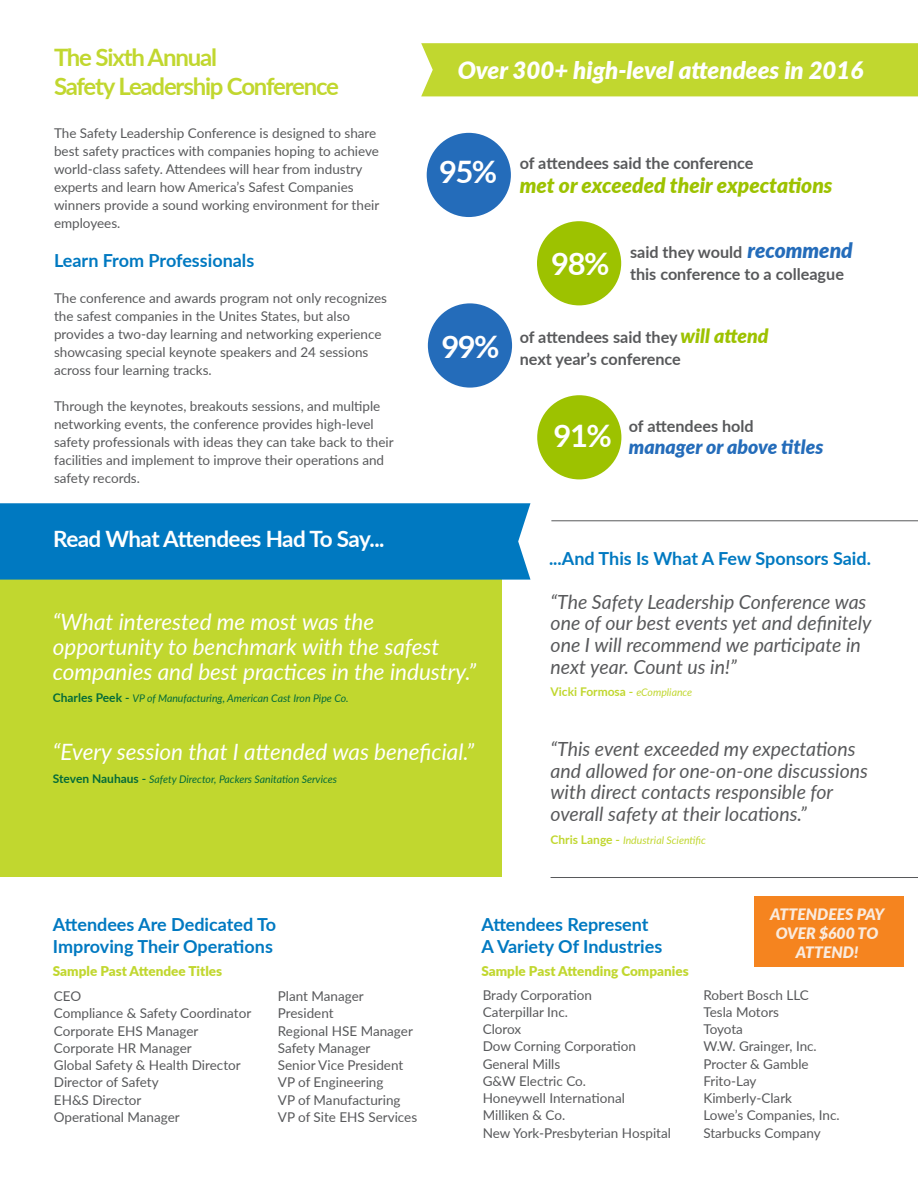
<style>
.page{position:relative;width:918px;height:1188px;background:#fff}
.page>*{position:absolute;margin:0;border:0;box-sizing:border-box;transform-origin:0 0}
.t1{font:700 31.05px "Lato";letter-spacing:-.05em;color:#fff}
.t2{font:700 24px/28.8px "Lato";letter-spacing:-.05em;color:#c1d72f}
.t3{font:italic 900 24px "Lato";color:#fff}
.t4{font:italic 22.5px/24.8px "Lato";color:#fff}
.t5{font:700 22.5px "Lato";letter-spacing:-.025em;color:#fff}
.t6{font:italic 900 21px "Lato";color:#9dc200}
.t7{font:italic 19.5px/21.8px "Lato";color:#58595b}
.t8{font:italic 900 19.5px "Lato";color:#246cba}
.t9{font:700 18px/21.6px "Lato";color:#0079c1}
.t10{font:700 16.2px/22.5px "Lato";color:#58595b}
.t11{font:italic 900 15.75px/18.9px "Lato";color:#faebde;text-align:center}
.t12{font:13.5px/17.2px "Lato";color:#58595b}
.t13{font:900 13.5px "Lato";color:#c1d72f}
.t14{font:700 12px "Lato";color:#c1d72f}
.t15{font:italic 10.5px "Lato";color:#046b38}
.t16{font:italic 10.5px "Lato";color:#c1d72f}
.s1{font-weight:900;font-style:italic;font-size:21px;color:#246cba}
.s2{font-weight:900;font-style:italic;font-size:19.5px;color:#9dc200}
.s3{font-weight:700;font-style:normal;font-size:12px}
.s4{font-weight:400;font-style:italic;font-size:10.5px}
</style>
<div class="page">
<div style="left:0;top:571px;width:501px;height:306px;background:#c1d72f"></div>
<div style="left:421px;top:43px;width:497px;height:53px;background:#c1d72f"></div>
<div style="left:427px;top:133px;width:84px;height:84px;background:#246cba;border-radius:50%"></div>
<div style="left:537px;top:221px;width:84px;height:84px;background:#9dc200;border-radius:50%"></div>
<div style="left:428px;top:303px;width:84px;height:85px;background:#246cba;border-radius:50%"></div>
<div style="left:537px;top:395px;width:84px;height:84px;background:#9dc200;border-radius:50%"></div>
<div style="left:0;top:503px;width:530px;height:77px;background:#0079c1"></div>
<hr style="left:551px;top:877px;width:367px;height:1px;background:#58595b">
<hr style="left:551px;top:521px;width:367px;height:1px;background:#58595b">
<div style="left:754px;top:897px;width:150px;height:70px;background:#f5841f"></div>
<h2 class="t2" style="left:54px;top:42px;width:287px">The Sixth Annual<br>Safety Leadership Conference</h2>
<p class="t12" style="left:54px;top:123px;width:327px;line-height:18px">The Safety Leadership Conference is designed to share best safety practices with companies hoping to achieve world-class safety. Attendees will hear from industry experts and learn how America’s Safest Companies winners provide a sound working environment for their employees.</p>
<h3 class="t9" style="left:54px;top:249px;width:202px">Learn From Professionals</h3>
<p class="t12" style="left:54px;top:289px;width:335px;line-height:18px">The conference and awards program not only recognizes the safest companies in the Unites States, but also provides a two-day learning and networking experience showcasing special keynote speakers and 24 sessions across four learning tracks.</p>
<p class="t12" style="left:54px;top:397px;width:341px;line-height:18px">Through the keynotes, breakouts sessions, and multiple networking events, the conference provides high-level safety professionals with ideas they can take back to their facilities and implement to improve their operations and safety records.</p>
<h3 class="t5" style="left:53px;top:523px;width:333px">Read What Attendees Had To Say...</h3>
<h2 class="t3" style="left:458px;top:52px;width:407px">Over 300+ high-level attendees in 2016</h2>
<h1 class="t1" style="left:439px;top:149px;width:60px">95%</h1>
<h1 class="t1" style="left:441px;top:324px;width:60px">99%</h1>
<p class="t10" style="left:520px;top:151px;width:235px">of attendees said the conference</p>
<h3 class="t6" style="left:520px;top:169px;width:314px">met or exceeded their expectations</h3>
<h1 class="t1" style="left:551px;top:241px;width:60px">98%</h1>
<p class="t10" style="left:630px;top:240px;width:224px">said they would <span class="s1">recommend </span>this conference to a colleague</p>
<p class="t10" style="left:520px;top:325px;width:250px">of attendees said they <span class="s2">will attend </span>next year’s conference</p>
<h1 class="t1" style="left:554px;top:413px;width:60px">91%</h1>
<p class="t10" style="left:629px;top:414px;width:126px">of attendees hold</p>
<h3 class="t8" style="left:629px;top:432px;width:196px">manager or above titles</h3>
<h3 class="t9" style="left:549px;top:547px;width:323px">...And This Is What A Few Sponsors Said.</h3>
<h3 class="t4" style="left:53px;top:609px;width:425px">“What interested me most was the opportunity to benchmark with the safest companies and best practices in the industry.”</h3>
<p class="t15" style="left:53px;top:691px;width:297px"><span class="s3">Charles Peek -</span> VP of Manufacturing, American Cast Iron Pipe Co.</p>
<h3 class="t4" style="left:53px;top:739px;width:423px">“Every session that I attended was beneficial.”</h3>
<p class="t15" style="left:53px;top:771px;width:286px"><span class="s3">Steven Nauhaus -</span> Safety Director, Packers Sanitation Services</p>
<h3 class="t7" style="left:551px;top:590px;width:323px">“The Safety Leadership Conference was one of our best events yet and definitely one I will recommend we participate in next year. Count us in!”</h3>
<p class="t14" style="left:551px;top:683px;width:143px">Vicki Formosa - <span class="s4">eCompliance</span></p>
<h3 class="t7" style="left:551px;top:737px;width:319px">“This event exceeded my expectations and allowed for one-on-one discussions with direct contacts responsible for overall safety at their locations.”</h3>
<p class="t16" style="left:551px;top:832px;width:157px"><span class="s3">Chris Lange -</span> Industrial Scientific</p>
<h3 class="t9" style="left:53px;top:913px;width:225px">Attendees Are Dedicated To<br>Improving Their Operations</h3>
<p class="t13" style="left:53px;top:960px;width:171px">Sample Past Attendee Titles</p>
<p class="t12" style="left:54px;top:987px;width:199px">CEO<br>Compliance &amp; Safety Coordinator<br>Corporate EHS Manager<br>Corporate HR Manager<br>Global Safety &amp; Health Director<br>Director of Safety<br>EH&amp;S Director<br>Operational Manager</p>
<p class="t12" style="left:278px;top:987px;width:141px">Plant Manager<br>President<br>Regional HSE Manager<br>Safety Manager<br>Senior Vice President<br>VP of Engineering<br>VP of Manufacturing<br>VP of Site EHS Services</p>
<h3 class="t9" style="left:481px;top:913px;width:182px">Attendees Represent<br>A Variety Of Industries</h3>
<p class="t13" style="left:481px;top:960px;width:209px">Sample Past Attending Companies</p>
<p class="t11" style="left:770px;top:904px;width:116px">ATTENDEES PAY<br>OVER $600 TO<br>ATTEND!</p>
<p class="t12" style="left:483px;top:985px;width:190px">Brady Corporation<br>Caterpillar Inc.<br>Clorox<br>Dow Corning Corporation<br>General Mills<br>G&amp;W Electric Co.<br>Honeywell International<br>Milliken &amp; Co.<br>New York-Presbyterian Hospital</p>
<p class="t12" style="left:703px;top:985px;width:138px">Robert Bosch LLC<br>Tesla Motors<br>Toyota<br>W.W. Grainger, Inc.<br>Procter &amp; Gamble<br>Frito-Lay<br>Kimberly-Clark<br>Lowe’s Companies, Inc.<br>Starbucks Company</p>
</div>
